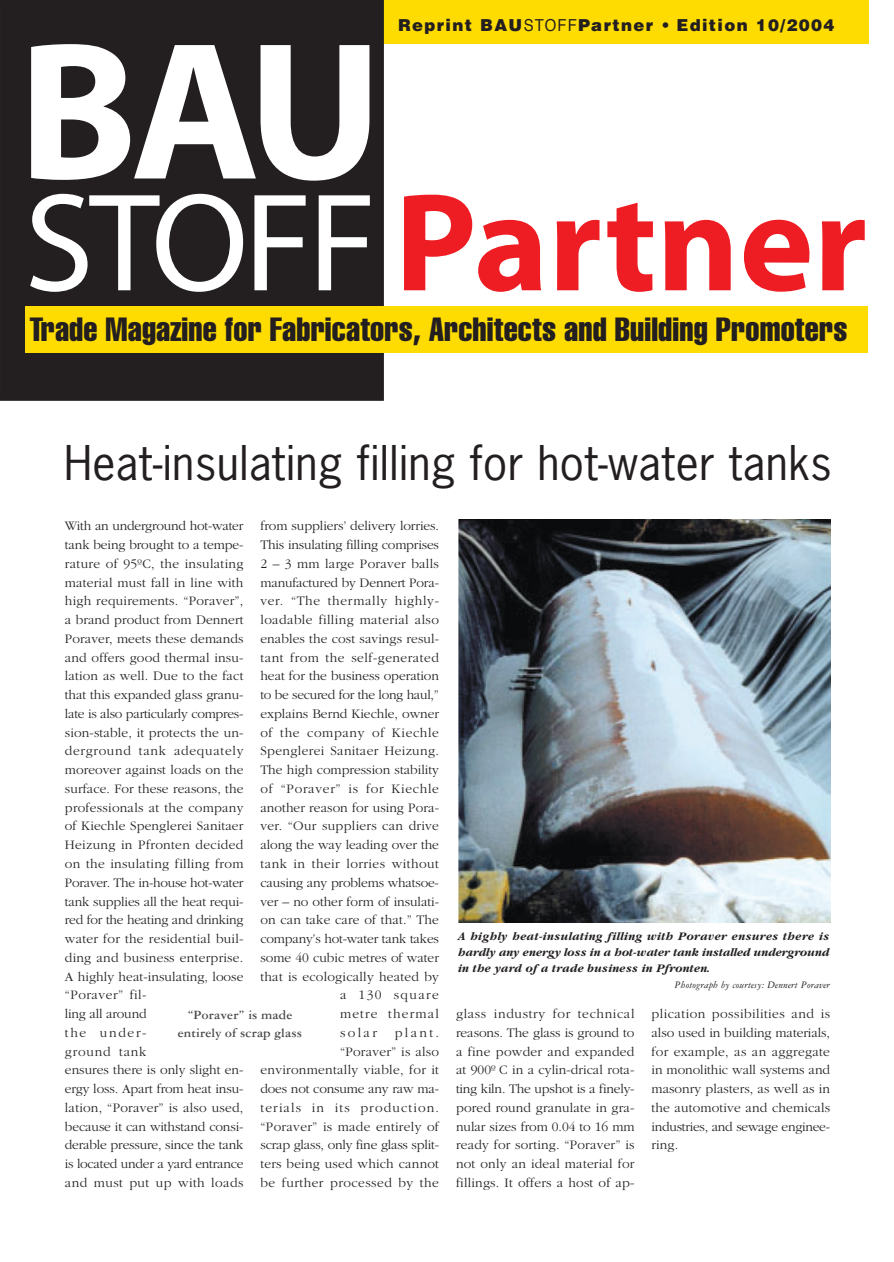
<style>
.page{position:relative;width:894px;height:1262px;background:#fff}
.page>*{position:absolute;margin:0;border:0;box-sizing:border-box;transform-origin:0 0}
.t1{font:700 197.85px "Myriad";color:#fff}
.t2{font:700 140.7px "Myriad";color:#ee1d23}
.t3{font:45px "News Gothic";letter-spacing:.01em;color:#231f20}
.t4{font:extra-condensed 33px "Helvetica";letter-spacing:.005em;color:#231f20}
.t5{font:900 16.5px "Helvetica";letter-spacing:.08em;color:#231f20}
.t6{font:300 13.5px/18.8px "Garamond";letter-spacing:.01em;color:#231f20;text-align:justify}
.t7{font:300 13.5px "Garamond";letter-spacing:-.015em;color:#231f20}
.t8{font:300 13.5px "Garamond";letter-spacing:.035em;color:#231f20}
.t9{font:300 13.5px "Garamond";letter-spacing:.045em;color:#231f20}
.t10{font:700 13.5px/18px "Garamond Three";letter-spacing:.01em;color:#494849;text-align:center}
.t11{font:300 13.5px "Garamond";letter-spacing:-.01em;color:#231f20}
.t12{font:300 13.5px "Garamond";letter-spacing:.03em;color:#231f20}
.t13{font:300 13.5px "Garamond";letter-spacing:-.02em;color:#231f20}
.t14{font:300 13.5px "Garamond";letter-spacing:.05em;color:#231f20}
.t15{font:300 13.5px "Garamond";letter-spacing:.085em;color:#231f20}
.t16{font:300 13.5px "Garamond";letter-spacing:.1em;color:#231f20}
.t17{font:italic 700 12px/15.8px "Garamond";letter-spacing:.01em;color:#231f20;text-align:justify}
.t18{font:italic 10.5px "Garamond Three";letter-spacing:.015em;color:#231f20}
.s1{font-weight:400}
.s2{font-weight:400;color:#fff}
</style>
<div class="page">
<div style="left:38px;top:0;width:829px;height:44px;background:#ffdc01"></div>
<div style="left:0;top:0;width:384px;height:401px;background:#231f20;border:2px solid #231f20"></div>
<div style="left:26px;top:306px;width:841px;height:47px;background:#ffdc01"></div>
<img style="left:458px;top:520px;width:371px;height:402px">
<h1 class="t1" style="left:18px;top:38px;width:366px">BAU</h1>
<p class="t5" style="left:398px;top:19px;width:437px">Reprint BAU<span class="s1">STOFF</span>Partner • Edition 10/2004</p>
<h2 class="t2" style="left:24px;top:190px;width:844px"><span class="s2">STOFF</span>Partner</h2>
<h3 class="t4" style="left:30px;top:317px;width:818px">Trade Magazine for Fabricators, Architects and Building Promoters</h3>
<h3 class="t3" style="left:64px;top:444px;width:769px">Heat-insulating filling for hot-water tanks</h3>
<p class="t6" style="left:65px;top:517px;width:180px;text-align:left">With an underground hot-water tank being brought to a tempe&shy;rature of 95ºC, the insulating material must fall in line with high requirements. “Poraver”, a brand product from Dennert<br>Poraver, meets these demands and offers good thermal insu&shy;lation as well. Due to the fact that this expanded glass granu&shy;late is also particularly compres&shy;sion-stable, it protects the un&shy;derground tank adequately moreover against loads on the surface. For these reasons, the professionals at the company of Kiechle Spenglerei Sanitaer<br>Heizung in Pfronten decided on the insulating filling from<br>Poraver. The in-house hot-water tank supplies all the heat requi&shy;red for the heating and drinking water for the residential buil&shy;ding and business enterprise.<br>A highly heat-insulating, loose “Poraver” fil-<br>ling all around<br>the under-<br>ground tank<br>ensures there is only slight en&shy;ergy loss. Apart from heat insu&shy;lation, “Poraver” is also used, because it can withstand consi&shy;derable pressure, since the tank is located under a yard entrance and must put up with loads</p>
<p class="t6" style="left:260px;top:517px;width:180px">from suppliers’ delivery lorries.</p>
<p class="t11" style="left:260px;top:539px;width:180px">This insulating filling comprises</p>
<p class="t6" style="left:260px;top:555px;width:180px">2 – 3 mm large Poraver balls</p>
<p class="t7" style="left:260px;top:577px;width:180px">manufactured by Dennert Pora-</p>
<p class="t9" style="left:260px;top:596px;width:180px">ver. “The thermally highly-</p>
<p class="t12" style="left:260px;top:614px;width:180px">loadable filling material also</p>
<p class="t6" style="left:260px;top:630px;width:180px">enables the cost savings resul-</p>
<p class="t8" style="left:260px;top:652px;width:180px">tant from the self-generated</p>
<p class="t6" style="left:260px;top:667px;width:180px">heat for the business operation</p>
<p class="t13" style="left:260px;top:689px;width:180px">to be secured for the long haul,”</p>
<p class="t6" style="left:260px;top:705px;width:180px">explains Bernd Kiechle, owner</p>
<p class="t9" style="left:260px;top:727px;width:180px">of the company of Kiechle</p>
<p class="t6" style="left:260px;top:742px;width:180px">Spenglerei Sanitaer Heizung.</p>
<p class="t6" style="left:260px;top:761px;width:180px">The high compression stability</p>
<p class="t14" style="left:260px;top:783px;width:180px">of “Poraver” is for Kiechle</p>
<p class="t6" style="left:260px;top:799px;width:180px">another reason for using Pora-</p>
<p class="t6" style="left:260px;top:817px;width:180px">ver. “Our suppliers can drive</p>
<p class="t6" style="left:260px;top:836px;width:180px">along the way leading over the</p>
<p class="t8" style="left:260px;top:858px;width:180px">tank in their lorries without</p>
<p class="t7" style="left:260px;top:877px;width:180px">causing any problems whatsoe-</p>
<p class="t6" style="left:260px;top:892px;width:180px">ver – no other form of insulati-</p>
<p class="t6" style="left:260px;top:911px;width:180px">on can take care of that.” The</p>
<p class="t7" style="left:260px;top:933px;width:180px">company’s hot-water tank takes</p>
<p class="t6" style="left:260px;top:949px;width:180px">some 40 cubic metres of water</p>
<p class="t6" style="left:260px;top:967px;width:180px">that is ecologically heated by</p>
<p class="t16" style="left:340px;top:989px;width:100px">a 130 square</p>
<p class="t15" style="left:340px;top:1008px;width:100px">metre thermal</p>
<p class="t6" style="left:340px;top:1024px;width:38px">solar</p>
<p class="t17" style="left:458px;top:929px;width:373px">A highly heat-insulating filling with Poraver ensures there is hardly any energy loss in a hot-water tank installed underground in the yard of a trade business in Pfronten.</p>
<p class="t18" style="left:674px;top:980px;width:157px">Photograph by courtesy: Dennert Poraver</p>
<p class="t6" style="left:456px;top:1005px;width:180px">glass industry for technical reasons. The glass is ground to a fine powder and expanded at 900º C in a cylin-drical rota&shy;ting kiln. The upshot is a finely&shy;pored round granulate in gra&shy;nular sizes from 0.04 to 16 mm ready for sorting. “Poraver” is not only an ideal material for fillings. It offers a host of ap-</p>
<p class="t6" style="left:651px;top:1005px;width:180px">plication possibilities and is also used in building materials, for example, as an aggregate in monolithic wall systems and masonry plasters, as well as in the automotive and chemicals industries, and sewage enginee&shy;ring.</p>
<p class="t10" style="left:178px;top:1007px;width:126px">“Poraver” is made entirely of scrap glass</p>
<p class="t6" style="left:260px;top:1024px;width:180px;text-align:right">plant.<br>“Poraver” is also environmentally viable, for it does not consume any raw ma&shy;terials in its production. “Poraver” is made entirely of scrap glass, only fine glass split&shy;ters being used which cannot be further processed by the</p>
</div>
